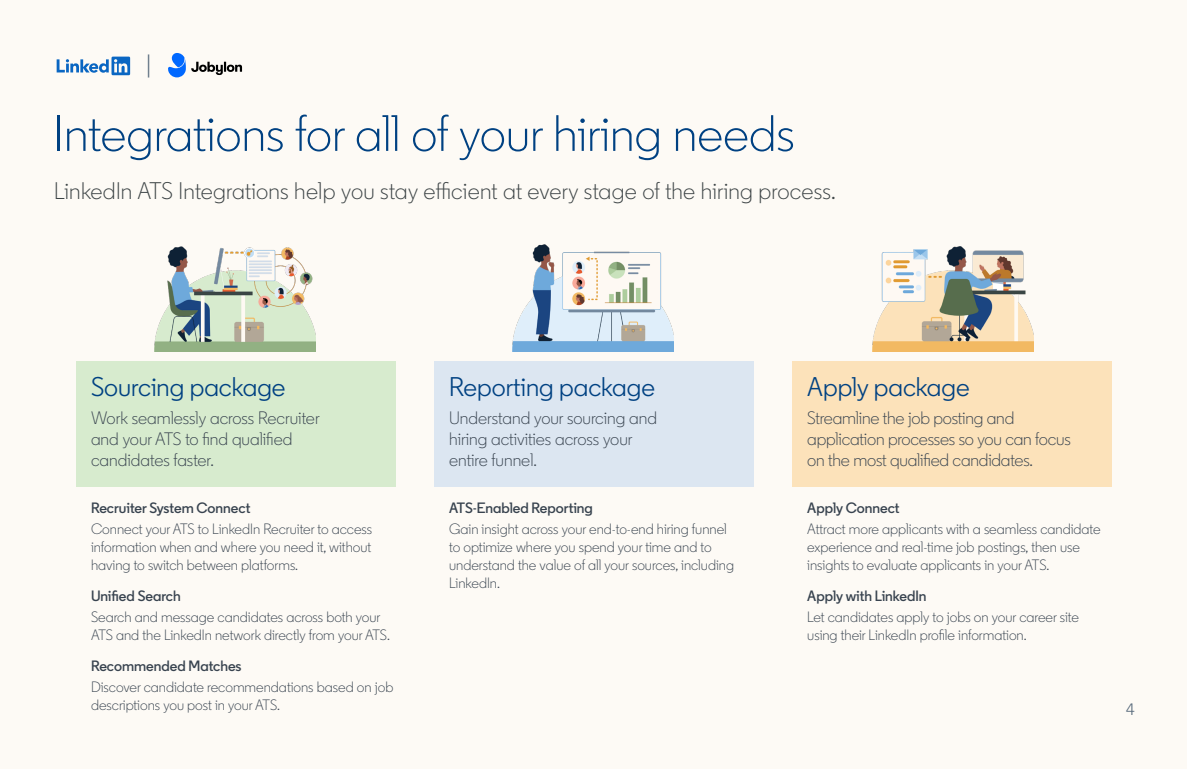
<style>
.page{position:relative;width:1188px;height:769px;background:#fff}
.page>*{position:absolute;margin:0;border:0;box-sizing:border-box;transform-origin:0 0}
.t1{font:300 51px "Community";color:#004182}
.t2{font:27px "Community";color:#004182}
.t3{font:300 27px "Community";color:#56687a}
.t4{font:300 24px "Community";letter-spacing:.01em;color:#3c4345}
.t5{font:300 18px/21px "Community";letter-spacing:-.005em;color:#38434f}
.t6{font:16.5px "Community";color:#56687a}
.t7{font:300 15px/18px "Community";color:#38434f}
.t8{font:600 15px "Community";color:#38434f}
</style>
<div class="page">
<div style="left:0;top:0;width:1187px;height:769px;background:#fdfaf5"></div>
<svg style="left:57px;top:57px;width:73px;height:18px"></svg>
<svg style="left:168px;top:53px;width:74px;height:24px"></svg>
<div style="left:76px;top:361px;width:320px;height:126px;background:#d7ebce"></div>
<div style="left:434px;top:361px;width:320px;height:126px;background:#dce6f1"></div>
<div style="left:792px;top:361px;width:320px;height:126px;background:#fce2ba"></div>
<img style="left:872px;top:246px;width:162px;height:105px">
<img style="left:512px;top:244px;width:162px;height:107px">
<img style="left:154px;top:246px;width:162px;height:105px">
<h2 class="t3" style="left:146px;top:49px;width:7px">|</h2>
<h1 class="t1" style="left:54px;top:102px;width:742px">Integrations for all of your hiring needs</h1>
<h3 class="t4" style="left:54px;top:176px;width:783px">LinkedIn ATS Integrations help you stay efficient at every stage of the hiring process.</h3>
<h2 class="t2" style="left:91px;top:370px;width:196px">Sourcing package</h2>
<h2 class="t2" style="left:449px;top:370px;width:207px">Reporting package</h2>
<h2 class="t2" style="left:807px;top:370px;width:164px">Apply package</h2>
<p class="t5" style="left:91px;top:407px;width:230px">Work seamlessly across Recruiter and your ATS to find qualified candidates faster.</p>
<p class="t8" style="left:91px;top:498px;width:161px">Recruiter System Connect</p>
<p class="t7" style="left:91px;top:519px;width:283px;text-align:justify">Connect your ATS to LinkedIn Recruiter to access information when and where you need it, without having to switch between platforms.</p>
<p class="t8" style="left:91px;top:586px;width:91px">Unified Search</p>
<p class="t7" style="left:91px;top:608px;width:301px">Search and message candidates across both your<br>ATS and the LinkedIn network directly from your ATS.</p>
<p class="t8" style="left:91px;top:657px;width:152px">Recommended Matches</p>
<p class="t7" style="left:91px;top:678px;width:304px">Discover candidate recommendations based on job descriptions you post in your ATS.</p>
<p class="t5" style="left:449px;top:407px;width:209px">Understand your sourcing and hiring activities across your entire funnel.</p>
<p class="t8" style="left:449px;top:498px;width:145px">ATS-Enabled Reporting</p>
<p class="t7" style="left:449px;top:519px;width:286px">Gain insight across your end-to-end hiring funnel to optimize where you spend your time and to understand the value of all your sources, including LinkedIn.</p>
<p class="t5" style="left:807px;top:407px;width:265px">Streamline the job posting and application processes so you can focus on the most qualified candidates.</p>
<p class="t8" style="left:807px;top:498px;width:94px">Apply Connect</p>
<p class="t7" style="left:807px;top:519px;width:295px">Attract more applicants with a seamless candidate experience and real-time job postings, then use insights to evaluate applicants in your ATS.</p>
<p class="t8" style="left:807px;top:586px;width:121px">Apply with LinkedIn</p>
<p class="t7" style="left:807px;top:608px;width:273px">Let candidates apply to jobs on your career site using their LinkedIn profile information.</p>
<p class="t6" style="left:1126px;top:699px;width:10px">4</p>
</div>
